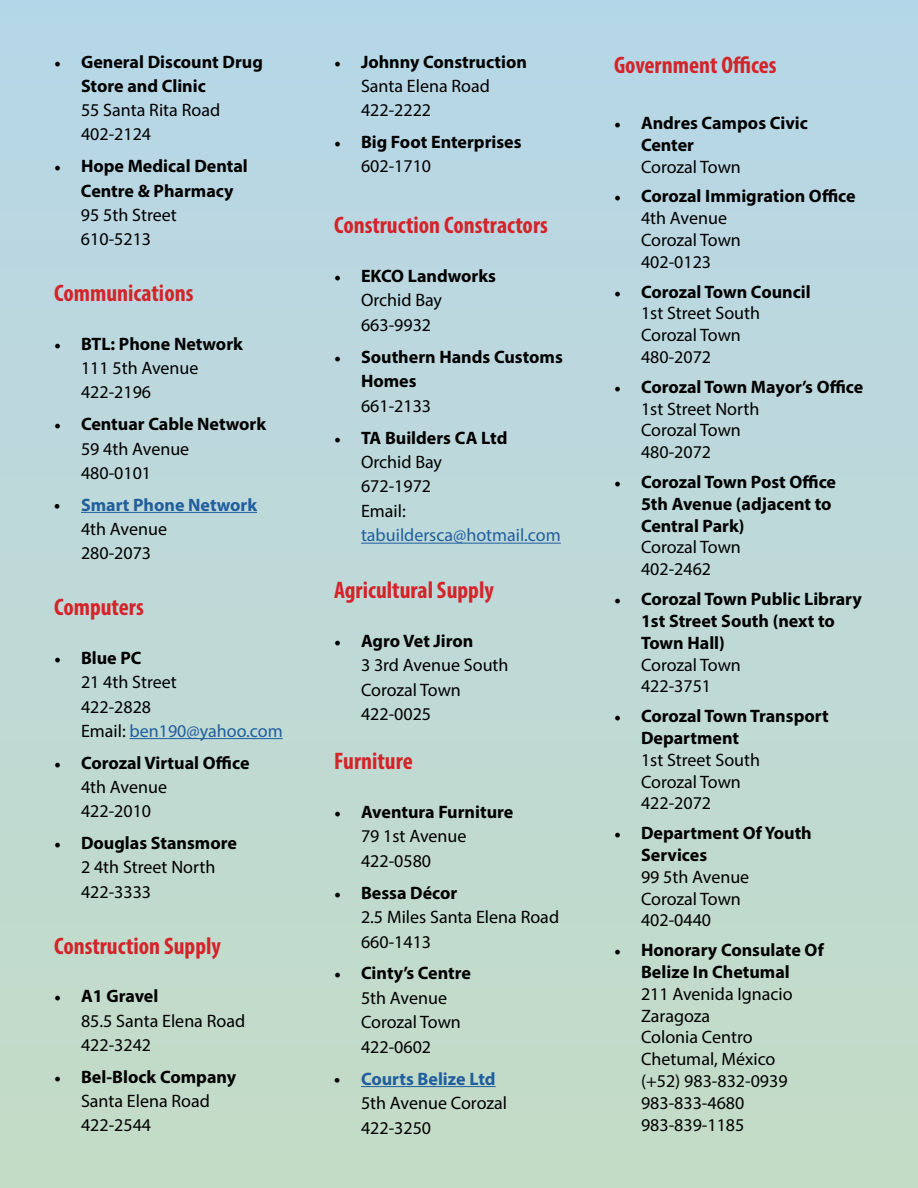
<style>
.page{position:relative;width:918px;height:1188px;background:#fff}
.page>*{position:absolute;margin:0;border:0;box-sizing:border-box;transform-origin:0 0}
.t1{font:700 condensed 24px "Myriad Pro";color:#d3242a}
.t2{font:18px/21.9px "Myriad Pro";color:#000}
.t3{font:700 18px/21.9px "Myriad Pro";color:#000}
.t4{font:700 18px/24.3px "Myriad Pro";color:#215e9e}
.t5{font:18px "Myriad Pro";color:#215e9e}
.s1{font-family:"Minion Pro";font-weight:400}
.s2{font-family:"Minion Pro"}
.s3{font-weight:700}
.s4{font-weight:400}
.s5{color:#000}
.s6{font-weight:400;color:#000}
.s7{color:#215e9e}
.s8{font-weight:700;color:#215e9e}
</style>
<div class="page">
<div style="left:0;top:0;width:918px;height:1188px;background:linear-gradient(to bottom,#b7d6e8,#c4dcc6)"></div>
<hr style="left:81px;top:512px;width:176px;height:1px;background:#215e9e">
<hr style="left:130px;top:738px;width:153px;height:1px;background:#215e9e">
<hr style="left:361px;top:543px;width:200px;height:1px;background:#215e9e">
<hr style="left:361px;top:1086px;width:135px;height:1px;background:#215e9e">
<p class="t3" style="left:81px;top:49px;width:183px;line-height:24.3px;text-indent:-27px"><span class="s1">•</span> General Discount Drug<br>Store and Clinic</p>
<p class="t2" style="left:81px;top:98px;width:141px;line-height:24.3px">55 Santa Rita Road<br>402-2124</p>
<p class="t3" style="left:81px;top:153px;width:168px;line-height:24.3px;text-indent:-27px"><span class="s1">•</span> Hope Medical Dental<br>Centre &amp; Pharmacy</p>
<p class="t2" style="left:81px;top:202px;width:97px;line-height:24.3px">95 5th Street<br>610-5213</p>
<h1 class="t1" style="left:54px;top:278px;width:141px">Communications</h1>
<p class="t2" style="left:81px;top:331px;width:163px;line-height:24.3px;text-indent:-27px"><span class="s2">•</span> <span class="s3">BTL: Phone Network<br></span>111 5th Avenue<br>422-2196</p>
<p class="t3" style="left:81px;top:411px;width:187px;line-height:24.3px;text-indent:-27px"><span class="s1">•</span> Centuar Cable Network<br><span class="s4">59 4th Avenue<br>480-0101</span></p>
<p class="t4" style="left:81px;top:492px;width:178px;text-indent:-27px"><span class="s5">•</span> Smart Phone Network<br><span class="s6">4th Avenue<br>280-2073</span></p>
<h1 class="t1" style="left:54px;top:592px;width:91px">Computers</h1>
<p class="t2" style="left:81px;top:645px;width:203px;line-height:24.3px;text-indent:-27px"><span class="s2">•</span> <span class="s3">Blue PC<br></span>21 4th Street<br>422-2828<br>Email: <span class="s7">ben190@yahoo.com</span></p>
<p class="t3" style="left:81px;top:750px;width:170px;line-height:24.3px;text-indent:-27px"><span class="s1">•</span> Corozal Virtual Office<br><span class="s4">4th Avenue<br>422-2010</span></p>
<p class="t2" style="left:81px;top:831px;width:158px;line-height:24.3px;text-indent:-27px"><span class="s2">•</span> <span class="s3">Douglas Stansmore<br></span>2 4th Street North<br>422-3333</p>
<h1 class="t1" style="left:54px;top:931px;width:168px">Construction Supply</h1>
<p class="t2" style="left:81px;top:984px;width:166px;line-height:24.3px;text-indent:-27px"><span class="s2">•</span> <span class="s3">A1 Gravel<br></span>85.5 Santa Elena Road<br>422-3242</p>
<p class="t2" style="left:81px;top:1064px;width:157px;line-height:24.3px;text-indent:-27px"><span class="s2">•</span> <span class="s3">Bel-Block Company<br></span>Santa Elena Road<br>422-2544</p>
<p class="t2" style="left:361px;top:49px;width:168px;line-height:24.3px;text-indent:-27px"><span class="s2">•</span> <span class="s3">Johnny Construction<br></span>Santa Elena Road<br>422-2222</p>
<p class="t3" style="left:361px;top:129px;width:162px;line-height:24.3px;text-indent:-27px"><span class="s1">•</span> Big Foot Enterprises<br><span class="s4">602-1710</span></p>
<h1 class="t1" style="left:334px;top:210px;width:215px">Construction Constractors</h1>
<p class="t2" style="left:361px;top:263px;width:136px;line-height:24.5px;text-indent:-27px"><span class="s2">•</span> <span class="s3">EKCO Landworks<br></span>Orchid Bay<br>663-9932</p>
<p class="t3" style="left:361px;top:344px;width:203px;line-height:24.5px;text-indent:-27px"><span class="s1">•</span> Southern Hands Customs<br>Homes</p>
<p class="t2" style="left:361px;top:394px;width:72px">661-2133</p>
<p class="t2" style="left:361px;top:425px;width:148px;line-height:24.5px;text-indent:-27px"><span class="s2">•</span> <span class="s3">TA Builders CA Ltd<br></span>Orchid Bay<br>672-1972<br>Email:</p>
<p class="t5" style="left:361px;top:524px;width:201px">tabuildersca@hotmail.com</p>
<h1 class="t1" style="left:334px;top:575px;width:161px">Agricultural Supply</h1>
<p class="t2" style="left:361px;top:628px;width:149px;line-height:24.5px;text-indent:-27px"><span class="s2">•</span> <span class="s3">Agro Vet Jiron<br></span>3 3rd Avenue South<br>Corozal Town<br>422-0025</p>
<h1 class="t1" style="left:334px;top:746px;width:80px">Furniture</h1>
<p class="t2" style="left:361px;top:799px;width:154px;line-height:24.5px;text-indent:-27px"><span class="s2">•</span> <span class="s3">Aventura Furniture<br></span>79 1st Avenue<br>422-0580</p>
<p class="t2" style="left:361px;top:880px;width:200px;line-height:24.5px;text-indent:-27px"><span class="s2">•</span> <span class="s3">Bessa Décor<br></span>2.5 Miles Santa Elena Road<br>660-1413</p>
<p class="t2" style="left:361px;top:961px;width:112px;line-height:24.5px;text-indent:-27px"><span class="s2">•</span> <span class="s3">Cinty’s Centre<br></span>5th Avenue<br>Corozal Town<br>422-0602</p>
<p class="t2" style="left:361px;top:1066px;width:148px;line-height:24.5px;text-indent:-27px"><span class="s3">•</span> <span class="s8">Courts Belize Ltd<br></span>5th Avenue Corozal<br>422-3250</p>
<h1 class="t1" style="left:614px;top:50px;width:164px">Government Offices</h1>
<p class="t3" style="left:641px;top:112px;width:168px;text-indent:-27px"><span class="s1">•</span> Andres Campos Civic<br>Center</p>
<p class="t2" style="left:641px;top:156px;width:101px">Corozal Town</p>
<p class="t2" style="left:641px;top:185px;width:216px;text-indent:-27px"><span class="s2">•</span> <span class="s3">Corozal Immigration Office<br></span>4th Avenue<br>Corozal Town<br>402-0123</p>
<p class="t2" style="left:641px;top:280px;width:171px;text-indent:-27px"><span class="s2">•</span> <span class="s3">Corozal Town Council<br></span>1st Street South<br>Corozal Town<br>480-2072</p>
<p class="t2" style="left:641px;top:375px;width:224px;text-indent:-27px"><span class="s2">•</span> <span class="s3">Corozal Town Mayor’s Office<br></span>1st Street North<br>Corozal Town<br>480-2072</p>
<p class="t3" style="left:641px;top:470px;width:197px;text-indent:-27px"><span class="s1">•</span> Corozal Town Post Office<br>5th Avenue (adjacent to<br>Central Park)</p>
<p class="t2" style="left:641px;top:536px;width:101px">Corozal Town<br>402-2462</p>
<p class="t3" style="left:641px;top:587px;width:222px;text-indent:-27px"><span class="s1">•</span> Corozal Town Public Library<br>1st Street South (next to<br>Town Hall)</p>
<p class="t2" style="left:641px;top:653px;width:101px">Corozal Town<br>422-3751</p>
<p class="t3" style="left:641px;top:704px;width:189px;text-indent:-27px"><span class="s1">•</span> Corozal Town Transport<br>Department</p>
<p class="t2" style="left:641px;top:748px;width:121px">1st Street South<br>Corozal Town<br>422-2072</p>
<p class="t3" style="left:641px;top:821px;width:172px;text-indent:-27px"><span class="s1">•</span> Department Of Youth<br>Services</p>
<p class="t2" style="left:641px;top:865px;width:110px">99 5th Avenue<br>Corozal Town<br>402-0440</p>
<p class="t3" style="left:614px;top:938px;width:211px;text-align:center"><span class="s1">•</span> Honorary Consulate Of<br>Belize In Chetumal</p>
<p class="t2" style="left:641px;top:982px;width:153px">211 Avenida Ignacio<br>Zaragoza<br>Colonia Centro<br>Chetumal, México (+52) 983-832-0939<br>983-833-4680<br>983-839-1185</p>
</div>
